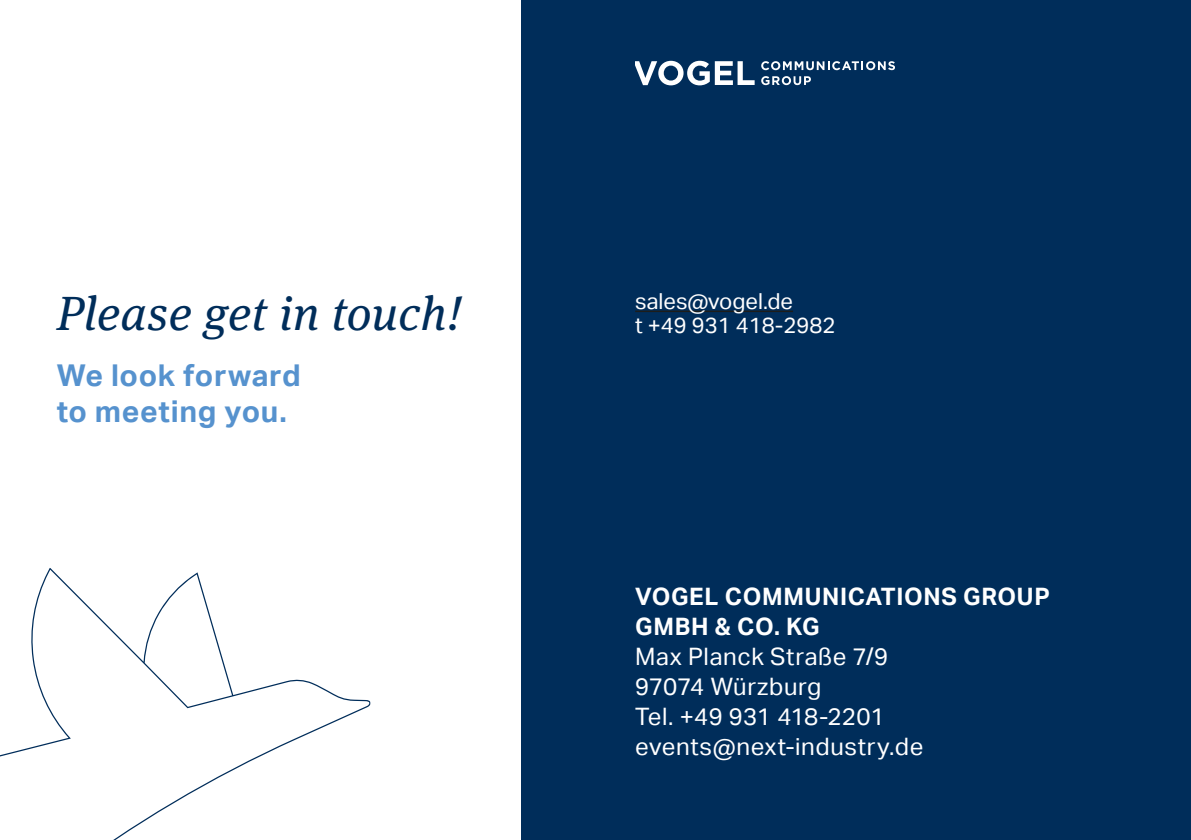
<style>
.page{position:relative;width:1191px;height:840px;background:#fff}
.page>*{position:absolute;margin:0;border:0;box-sizing:border-box;transform-origin:0 0}
.t1{font:italic 48px "Meta Serif OT";letter-spacing:.01em;color:#002d5a}
.t2{font:700 30px/36px "Aktiv Grotesk";letter-spacing:.02em;color:#5692ce}
.t3{font:24px/30px "Aktiv Grotesk";letter-spacing:.025em;color:#fff}
.t4{font:700 24px/30px "Aktiv Grotesk";letter-spacing:.025em;color:#fff}
.t5{font:22px/24.2px "Aktiv Grotesk";color:#fff}
</style>
<div class="page">
<div style="left:522px;top:0;width:669px;height:839px;background:#002d5a"></div>
<svg style="left:0;top:568px;width:370px;height:271px"></svg>
<svg style="left:635px;top:61px;width:119px;height:24px"></svg>
<svg style="left:761px;top:61px;width:134px;height:9px"></svg>
<svg style="left:761px;top:76px;width:50px;height:9px"></svg>
<hr style="left:635px;top:310px;width:158px;height:2px;background:#1d1d1b">
<h1 class="t1" style="left:57px;top:283px;width:407px">Please get in touch!</h1>
<p class="t2" style="left:57px;top:357px;width:246px">We look forward to meeting you.</p>
<p class="t5" style="left:635px;top:289px;width:202px">sales@vogel.de<br>t +49 931 418-2982</p>
<p class="t4" style="left:635px;top:581px;width:416px">VOGEL COMMUNICATIONS GROUP<br>GMBH &amp; CO. KG</p>
<p class="t3" style="left:635px;top:641px;width:290px">Max Planck Straße 7/9<br>97074 Würzburg<br>Tel. +49 931 418-2201 events@next-industry.de</p>
</div>
